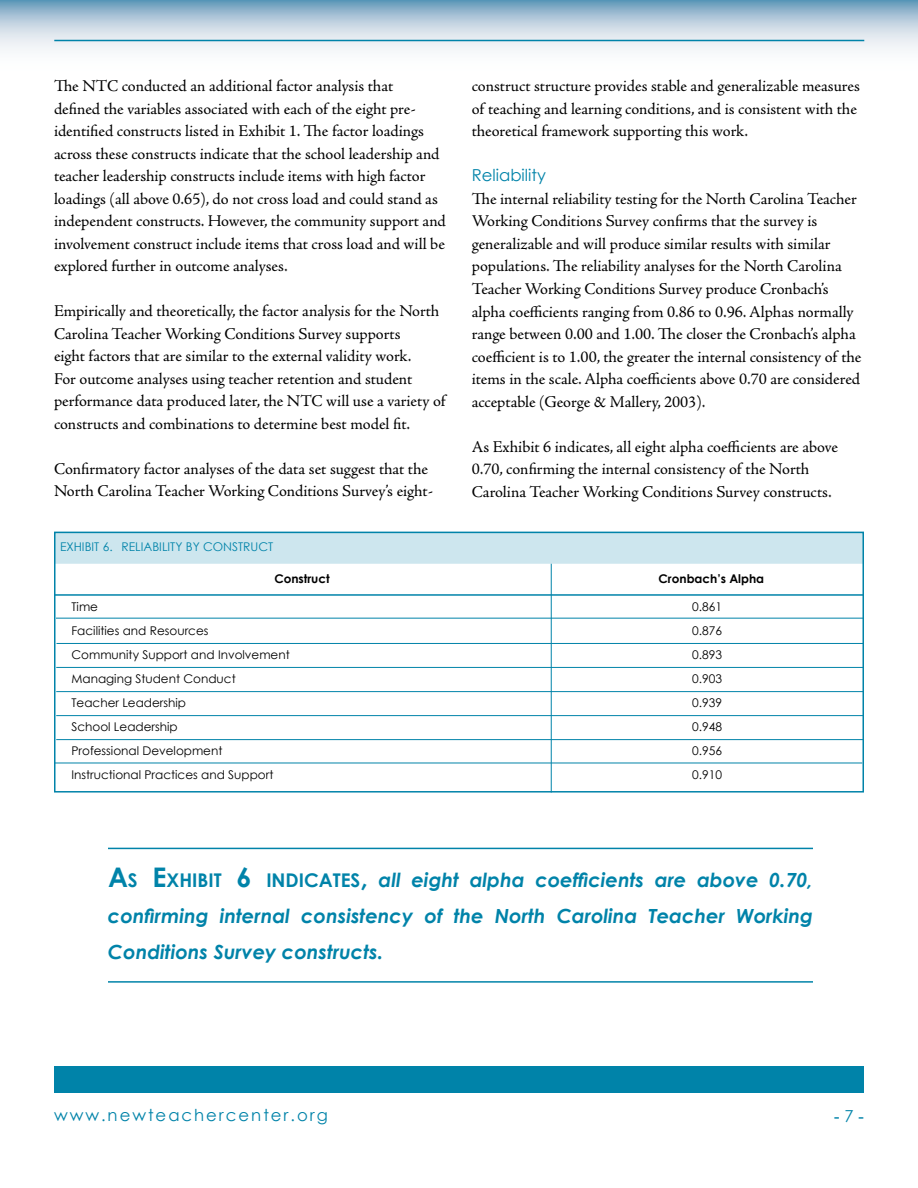
<style>
.page{position:relative;width:918px;height:1188px;background:#fff}
.page>*{position:absolute;margin:0;border:0;box-sizing:border-box;transform-origin:0 0}
.t1{font:italic 700 19.5px/36px "Century Gothic";color:#0083a9;text-align:justify}
.t2{font:18px "Times New Roman";color:#0083a9}
.t3{font:16.5px/22.5px "Adobe Jenson Pro";letter-spacing:-.005em;color:#000}
.t4{font:16.5px "Century Gothic";letter-spacing:.12em;color:#0083a9}
.t5{font:16.5px "Century Gothic";color:#0083a9}
.t6{font:12px/24px "Century Gothic";color:#000}
.t7{font:12px "Century Gothic";color:#0083a9}
.t8{font:700 12px "Century Gothic";color:#000}
.s1{font-style:normal;font-size:27px}
.s2{font-style:normal;font-size:18.9px}
.s3{font-family:"Century Gothic";font-size:16.5px}
</style>
<div class="page">
<div style="left:54px;top:1066px;width:810px;height:28px;background:#0083a9"></div>
<svg style="left:0;top:0;width:918px;height:50px;background:#b9cfde"></svg>
<hr style="left:108px;top:848px;width:705px;height:1px;background:#0083a9">
<hr style="left:108px;top:981px;width:705px;height:2px;background:#0083a9">
<div style="left:54px;top:532px;width:810px;height:32px;background:#cde6ee;border:2px solid #0083a9"></div>
<hr style="left:54px;top:594px;width:810px;height:2px;background:#0083a9">
<hr style="left:56px;top:643px;width:808px;height:1px;background:#0083a9">
<hr style="left:56px;top:667px;width:808px;height:1px;background:#0083a9">
<hr style="left:56px;top:691px;width:808px;height:1px;background:#0083a9">
<hr style="left:56px;top:715px;width:808px;height:1px;background:#0083a9">
<hr style="left:56px;top:739px;width:808px;height:1px;background:#0083a9">
<hr style="left:56px;top:618px;width:807px;height:1px;background:#0083a9">
<hr style="left:55px;top:763px;width:807px;height:1px;background:#0083a9">
<hr style="left:551px;top:564px;width:1px;height:229px;background:#0083a9">
<hr style="left:54px;top:40px;width:810px;height:1px;background:#0083a9">
<p class="t3" style="left:54px;top:75px;width:393px">The NTC conducted an additional factor analysis that<br>defined the variables associated with each of the eight pre&shy;identified constructs listed in Exhibit 1. The factor loadings across these constructs indicate that the school leadership and teacher leadership constructs include items with high factor loadings (all above 0.65), do not cross load and could stand as independent constructs. However, the community support and involvement construct include items that cross load and will be explored further in outcome analyses.</p>
<p class="t3" style="left:54px;top:300px;width:393px">Empirically and theoretically, the factor analysis for the North Carolina Teacher Working Conditions Survey supports<br>eight factors that are similar to the external validity work.<br>For outcome analyses using teacher retention and student performance data produced later, the NTC will use a variety of constructs and combinations to determine best model fit.</p>
<p class="t3" style="left:54px;top:458px;width:381px">Confirmatory factor analyses of the data set suggest that the<br>North Carolina Teacher Working Conditions Survey’s eight-</p>
<p class="t7" style="left:60px;top:539px;width:215px">EXHIBIT 6. RELIABILITY BY CONSTRUCT</p>
<p class="t3" style="left:472px;top:75px;width:390px">construct structure provides stable and generalizable measures of teaching and learning conditions, and is consistent with the theoretical framework supporting this work.</p>
<p class="t5" style="left:472px;top:164px;width:76px">Reliability</p>
<p class="t3" style="left:472px;top:188px;width:391px">The internal reliability testing for the North Carolina Teacher Working Conditions Survey confirms that the survey is generalizable and will produce similar results with similar populations. The reliability analyses for the North Carolina Teacher Working Conditions Survey produce Cronbach’s alpha coefficients ranging from 0.86 to 0.96. Alphas normally range between 0.00 and 1.00. The closer the Cronbach’s alpha coefficient is to 1.00, the greater the internal consistency of the items in the scale. Alpha coefficients above 0.70 are considered acceptable (George &amp; Mallery, 2003).</p>
<p class="t3" style="left:472px;top:435px;width:368px">As Exhibit 6 indicates, all eight alpha coefficients are above<br>0.70, confirming the internal consistency of the North<br>Carolina Teacher Working Conditions Survey constructs.</p>
<p class="t8" style="left:274px;top:570px;width:57px">Construct</p>
<p class="t8" style="left:659px;top:570px;width:107px">Cronbach’s Alpha</p>
<p class="t6" style="left:692px;top:595px;width:31px;text-align:justify">0.861<br>0.876<br>0.893<br>0.903<br>0.939<br>0.948<br>0.956<br>0.910</p>
<p class="t6" style="left:71px;top:595px;width:220px">Time<br>Facilities and Resources<br>Community Support and Involvement<br>Managing Student Conduct<br>Teacher Leadership<br>School Leadership<br>Professional Development<br>Instructional Practices and Support</p>
<p class="t1" style="left:108px;top:861px;width:707px"><span class="s1">A</span><span class="s2">S</span> <span class="s1">E</span><span class="s2">XHIBIT</span> <span class="s1">6</span> <span class="s2">INDICATES</span><span class="s1">,</span> all eight alpha coefficients are above 0.70, confirming internal consistency of the North Carolina Teacher Working Conditions Survey constructs.</p>
<p class="t4" style="left:54px;top:1104px;width:275px">www.newteachercenter.org</p>
<p class="t2" style="left:834px;top:1103px;width:32px">- <span class="s3">7</span> -</p>
</div>
